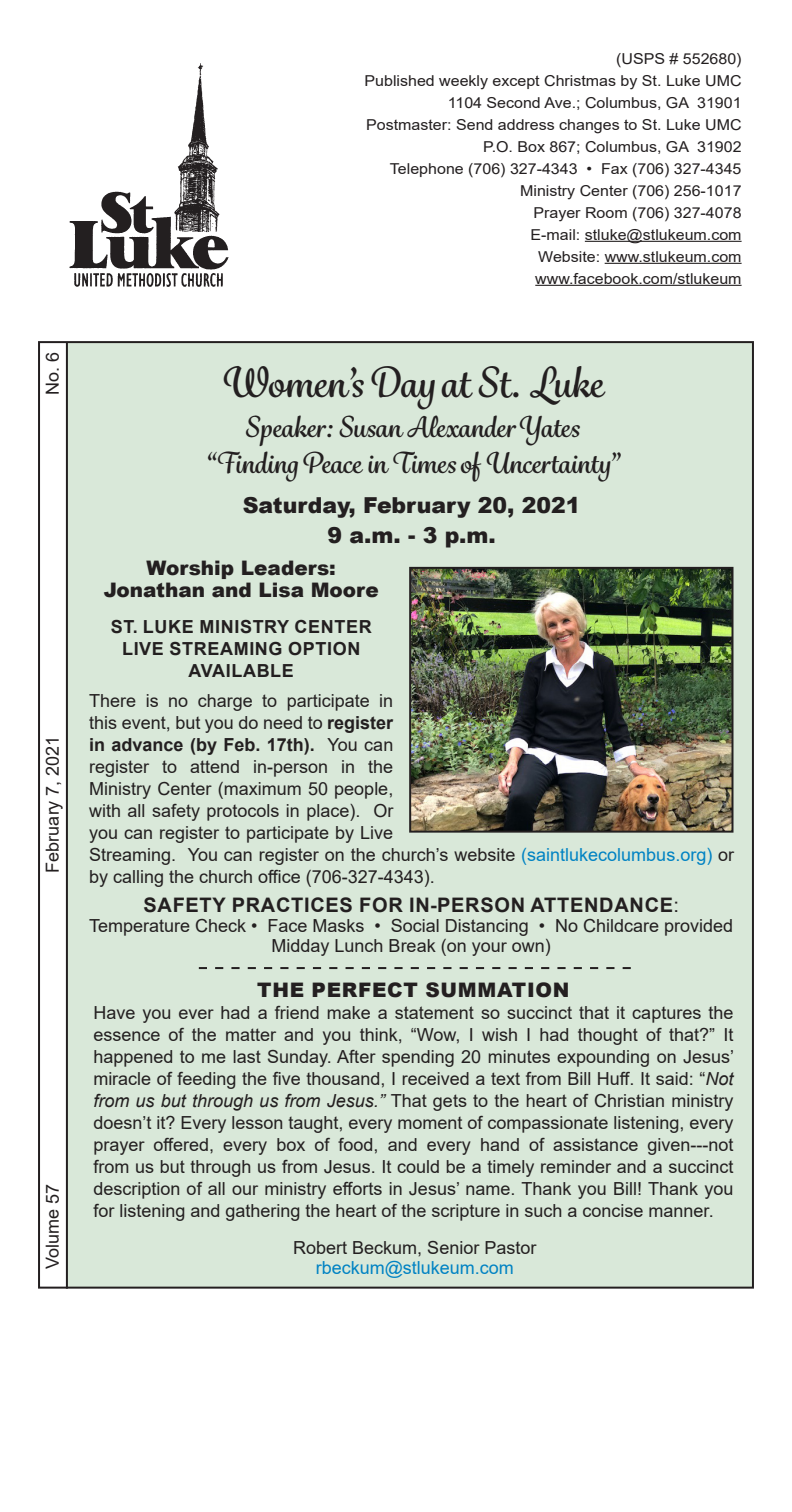
<style>
.page{position:relative;width:792px;height:1512px;background:#fff}
.page>*{position:absolute;margin:0;border:0;box-sizing:border-box;transform-origin:0 0}
.t1{font:700 40.4px "Grafolita Script";color:#231f20}
.t2{font:700 28px "Grafolita Script";color:#231f20}
.t3{font:900 22px "Arial";color:#231f20}
.t4{font:700 20px "Arial";letter-spacing:.035em;color:#231f20}
.t5{font:900 20px "Arial";color:#231f20}
.t6{font:900 20px "Arial";letter-spacing:.035em;color:#231f20}
.Body_text{font:18px/22px "Arial";color:#231f20}
.t7{font:700 18px "Arial";letter-spacing:.035em;color:#231f20}
.t8{font:18px "Arial";color:#0082c3}
.Body_text-2{font:15px "Arial";color:#231f20;scale:1.06 1}
.s1{font-weight:700}
.s2{color:#0082c3}
.s3{font-weight:400}
.s4{font-style:italic}
</style>
<div class="page">
<hr style="left:585px;top:241px;width:157px;height:1px;background:#231f20">
<hr style="left:605px;top:263px;width:137px;height:1px;background:#231f20">
<hr style="left:535px;top:285px;width:207px;height:1px;background:#231f20">
<img style="left:69px;top:63px;width:160px;height:224px">
<div style="left:66px;top:343px;width:686px;height:944px;background:#d9e8d9"></div>
<hr style="left:66px;top:342px;width:2px;height:947px;background:#231f20">
<img style="left:412px;top:570px;width:319px;height:260px">
<div style="left:409px;top:567px;width:325px;height:266px;border:2px solid #231f20"></div>
<svg style="left:199px;top:967px;width:432px;height:2px"></svg>
<p class="Body_text-2" style="left:616px;top:48px;width:120px">(USPS # 552680)</p>
<p class="Body_text-2" style="left:365px;top:70px;width:357px">Published weekly except Christmas by St. Luke UMC</p>
<p class="Body_text-2" style="left:448px;top:92px;width:279px">1104 Second Ave.; Columbus, GA 31901</p>
<p class="Body_text-2" style="left:366px;top:114px;width:356px">Postmaster: Send address changes to St. Luke UMC</p>
<p class="Body_text-2" style="left:483px;top:136px;width:245px">P.O. Box 867; Columbus, GA 31902</p>
<p class="Body_text-2" style="left:390px;top:158px;width:333px">Telephone (706) 327-4343 • Fax (706) 327-4345</p>
<p class="Body_text-2" style="left:520px;top:180px;width:210px">Ministry Center (706) 256-1017</p>
<p class="Body_text-2" style="left:533px;top:202px;width:198px">Prayer Room (706) 327-4078</p>
<p class="Body_text-2" style="left:531px;top:224px;width:201px">E-mail: stluke@stlukeum.com</p>
<p class="Body_text-2" style="left:538px;top:246px;width:193px">Website: www.stlukeum.com</p>
<p class="Body_text-2" style="left:535px;top:268px;width:196px">www.facebook.com/stlukeum</p>
<p class="Body_text" style="left:41px;top:395px;width:44px;rotate:-90deg">No. 6</p>
<p class="Body_text" style="left:41px;top:873px;width:138px;rotate:-90deg">February 7, 2021</p>
<p class="Body_text" style="left:41px;top:1269px;width:86px;rotate:-90deg">Volume 57</p>
<p class="t1" style="left:221px;top:355px;width:384px">Women’s Day at St. Luke</p>
<p class="t2" style="left:245px;top:408px;width:336px">Speaker: Susan Alexander Yates</p>
<p class="t2" style="left:204px;top:444px;width:416px">“Finding Peace in Times of Uncertainty”</p>
<p class="t3" style="left:243px;top:489px;width:339px">Saturday, February 20, 2021</p>
<p class="t3" style="left:328px;top:519px;width:170px">9 a.m. - 3 p.m.</p>
<p class="t5" style="left:147px;top:554px;width:191px">Worship Leaders:</p>
<p class="t5" style="left:104px;top:576px;width:277px">Jonathan and Lisa Moore</p>
<p class="t7" style="left:111px;top:614px;width:262px">ST. LUKE MINISTRY CENTER</p>
<p class="t7" style="left:122px;top:636px;width:240px">LIVE STREAMING OPTION</p>
<p class="t7" style="left:189px;top:658px;width:107px">AVAILABLE</p>
<p class="Body_text" style="left:89px;top:690px;width:647px">There is no charge to participate in<br>this event, but you do need to <span class="s1">register<br>in advance (by Feb. 17th).</span> You can<br>register to attend in-person in the<br>Ministry Center (maximum 50 people,<br>with all safety protocols in place). Or<br>you can register to participate by Live<br>Streaming. You can register on the church’s website <span class="s2">(saintlukecolumbus.org)</span> or by calling the church office (706-327-4343).</p>
<p class="t4" style="left:143px;top:890px;width:537px">SAFETY PRACTICES FOR IN-PERSON ATTENDANCE<span class="s3">:</span></p>
<p class="Body_text" style="left:89px;top:914px;width:646px">Temperature Check • Face Masks • Social Distancing • No Childcare provided</p>
<p class="Body_text" style="left:272px;top:934px;width:281px">Midday Lunch Break (on your own)</p>
<p class="t6" style="left:257px;top:976px;width:314px">THE PERFECT SUMMATION</p>
<p class="Body_text" style="left:93px;top:1002px;width:642px;text-align:justify">Have you ever had a friend make a statement so succinct that it captures the essence of the matter and you think, “Wow, I wish I had thought of that?” It happened to me last Sunday. After spending 20 minutes expounding on Jesus’ miracle of feeding the five thousand, I received a text from Bill Huff. It said: “<span class="s4">Not from us but through us from Jesus.”</span> That gets to the heart of Christian ministry doesn’t it? Every lesson taught, every moment of compassionate listening, every prayer offered, every box of food, and every hand of assistance given---not from us but through us from Jesus. It could be a timely reminder and a succinct description of all our ministry efforts in Jesus’ name. Thank you Bill! Thank you for listening and gathering the heart of the scripture in such a concise manner.</p>
<p class="Body_text" style="left:293px;top:1236px;width:245px">Robert Beckum, Senior Pastor</p>
<p class="t8" style="left:316px;top:1255px;width:200px">rbeckum@stlukeum.com</p>
</div>
